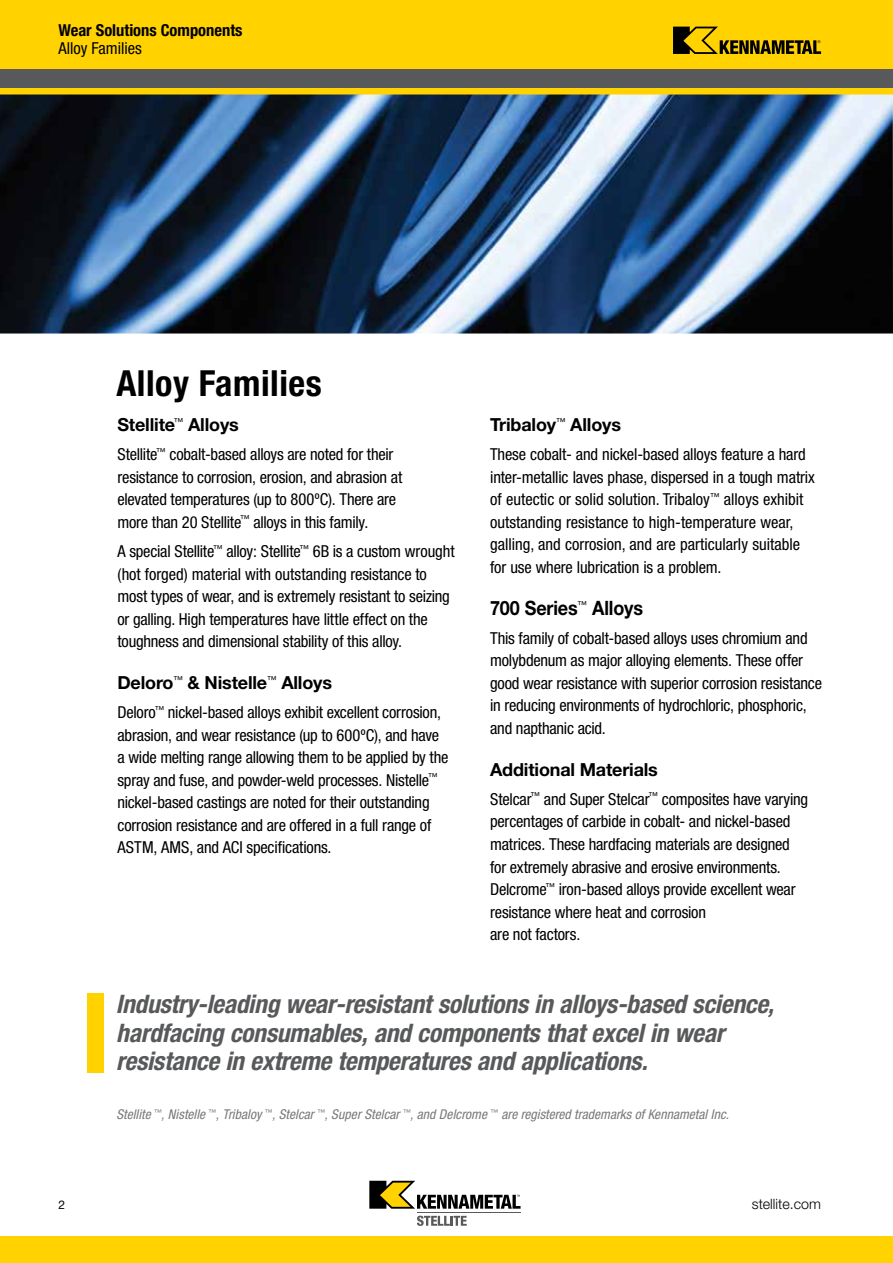
<style>
.page{position:relative;width:893px;height:1263px;background:#fff}
.page>*{position:absolute;margin:0;border:0;box-sizing:border-box;transform-origin:0 0}
.t1{font:700 condensed 36px "Helvetica Neue LT Std";letter-spacing:.015em;color:#000}
.t2{font:italic 700 condensed 25.5px/28.5px "Helvetica Neue LT Std";letter-spacing:-.01em;color:#58595b}
.t3{font:700 19.8px "Helvetica Neue LT Std";letter-spacing:-.01em;color:#000;scale:.91 1}
.t4{font:700 18px "Helvetica Neue LT Std";letter-spacing:-.01em;color:#000}
.t5{font:condensed 16.5px/22.5px "Helvetica Neue LT Std";letter-spacing:-.01em;color:#000}
.t6{font:700 condensed 16.5px "Helvetica Neue LT Std";color:#000}
.t7{font:300 14.25px "Helvetica Neue LT Std";color:#000}
.t8{font:italic condensed 13.5px "Helvetica Neue LT Std";letter-spacing:.005em;color:#77787b}
.t9{font:12px "Helvetica Neue LT Std";color:#000}
</style>
<div class="page">
<div style="left:0;top:0;width:893px;height:94px;background:#ffd200"></div>
<div style="left:0;top:1236px;width:893px;height:27px;background:#ffd200"></div>
<div style="left:0;top:69px;width:893px;height:18px;background:#58595b"></div>
<svg style="left:673px;top:27px;width:148px;height:27px"></svg>
<hr style="left:417px;top:1212px;width:103px;height:1px;background:#58595b">
<svg style="left:417px;top:1215px;width:50px;height:11px"></svg>
<svg style="left:369px;top:1181px;width:151px;height:28px"></svg>
<img style="left:0;top:94px;width:893px;height:239px">
<div style="left:87px;top:993px;width:17px;height:80px;background:#ffd200"></div>
<p class="t6" style="left:58px;top:20px;width:186px">Wear Solutions Components</p>
<p class="t5" style="left:58px;top:37px;width:85px">Alloy Families</p>
<h1 class="t1" style="left:116px;top:361px;width:207px">Alloy Families</h1>
<p class="t4" style="left:117px;top:413px;width:123px">Stellite<sup>™</sup> Alloys</p>
<p class="t5" style="left:117px;top:443px;width:286px">Stellite<sup>™</sup> cobalt-based alloys are noted for their resistance to corrosion, erosion, and abrasion at elevated temperatures (up to 800ºC). There are more than 20 Stellite<sup>™</sup> alloys in this family.</p>
<p class="t5" style="left:117px;top:540px;width:339px">A special Stellite<sup>™</sup> alloy: Stellite<sup>™</sup> 6B is a custom wrought (hot forged) material with outstanding resistance to most types of wear, and is extremely resistant to seizing or galling. High temperatures have little effect on the toughness and dimensional stability of this alloy.</p>
<p class="t4" style="left:117px;top:671px;width:216px">Deloro<sup>™</sup> &amp; Nistelle<sup>™</sup> Alloys</p>
<p class="t5" style="left:117px;top:701px;width:332px">Deloro<sup>™</sup> nickel-based alloys exhibit excellent corrosion, abrasion, and wear resistance (up to 600ºC), and have a wide melting range allowing them to be applied by the spray and fuse, and powder-weld processes. Nistelle<sup>™ </sup>nickel-based castings are noted for their outstanding corrosion resistance and are offered in a full range of ASTM, AMS, and ACI specifications.</p>
<p class="t4" style="left:490px;top:413px;width:132px">Tribaloy<sup>™</sup> Alloys</p>
<p class="t5" style="left:490px;top:443px;width:326px">These cobalt- and nickel-based alloys feature a hard inter-metallic laves phase, dispersed in a tough matrix of eutectic or solid solution. Tribaloy<sup>™</sup> alloys exhibit outstanding resistance to high-temperature wear, galling, and corrosion, and are particularly suitable for use where lubrication is a problem.</p>
<p class="t3" style="left:490px;top:595px;width:169px">700 Series<sup>™</sup> Alloys</p>
<p class="t5" style="left:490px;top:627px;width:333px">This family of cobalt-based alloys uses chromium and molybdenum as major alloying elements. These offer good wear resistance with superior corrosion resistance in reducing environments of hydrochloric, phosphoric, and napthanic acid.</p>
<p class="t4" style="left:490px;top:758px;width:169px">Additional Materials</p>
<p class="t5" style="left:490px;top:788px;width:320px">Stelcar<sup>™</sup> and Super Stelcar<sup>™</sup> composites have varying percentages of carbide in cobalt- and nickel-based matrices. These hardfacing materials are designed for extremely abrasive and erosive environments.<br>Delcrome<sup>™</sup> iron-based alloys provide excellent wear resistance where heat and corrosion<br>are not factors.</p>
<h2 class="t2" style="left:116px;top:990px;width:660px">Industry-leading wear-resistant solutions in alloys-based science, hardfacing consumables, and components that excel in wear resistance in extreme temperatures and applications.</h2>
<p class="t8" style="left:116px;top:1106px;width:614px">Stellite <sup>™</sup>, Nistelle <sup>™</sup>, Tribaloy <sup>™</sup>, Stelcar <sup>™</sup>, Super Stelcar <sup>™</sup>, and Delcrome <sup>™</sup> are registered trademarks of Kennametal Inc.</p>
<p class="t9" style="left:58px;top:1197px;width:8px">2</p>
<p class="t7" style="left:752px;top:1195px;width:71px">stellite.com</p>
</div>
